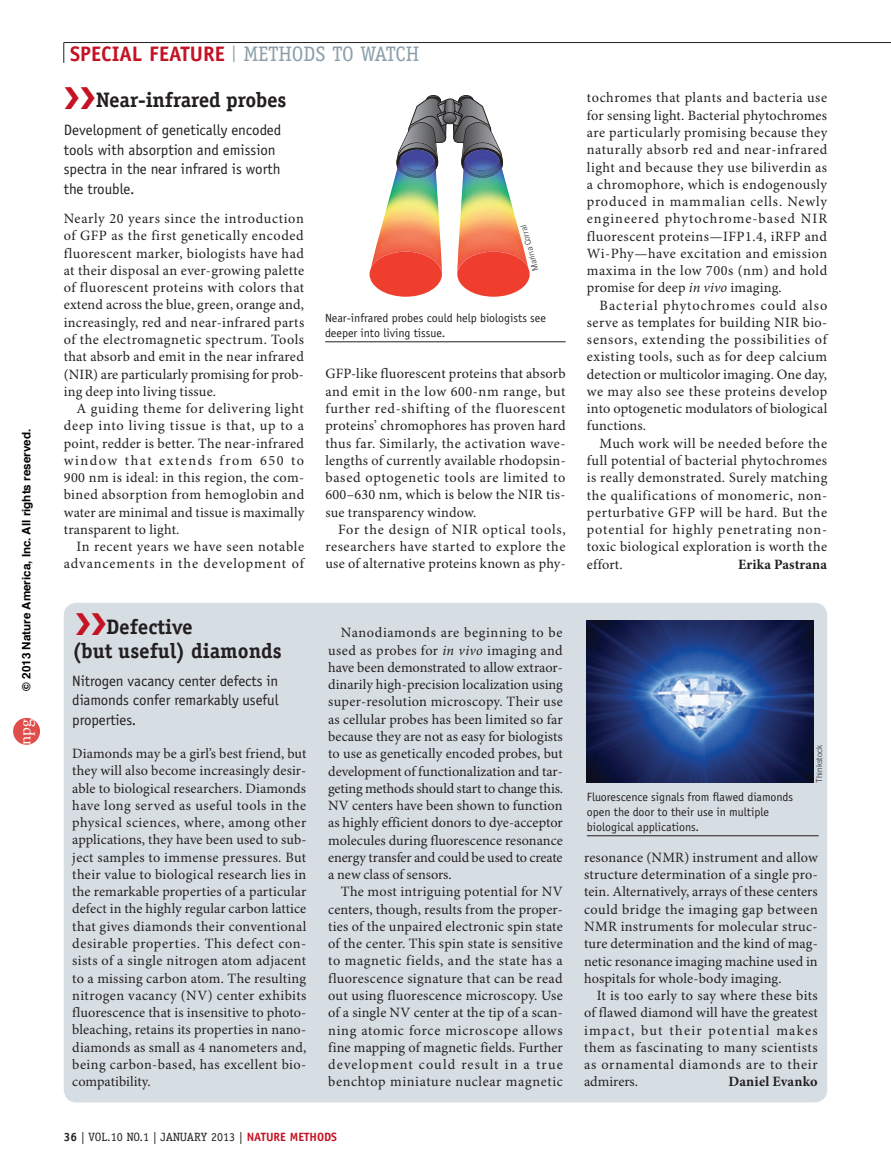
<style>
.page{position:relative;width:891px;height:1175px;background:#fff}
.page>*{position:absolute;margin:0;border:0;box-sizing:border-box;transform-origin:0 0}
.t1{font:700 21px/24px "Officina Serif Std";color:#231f20}
.t2{font:700 21px "Officina Sans Std";color:#c41324}
.t3{font:21px "Officina Serif Std";color:#8c9faa}
.t4{font:17.4px "Adobe Garamond Pro";color:#fff}
.t5{font:15px/19.5px "Officina Sans Std";color:#231f20}
.t6{font:14.25px/17.2px "Minion Pro";letter-spacing:.015em;color:#231f20;text-align:justify}
.t7{font:14.25px/17.2px "Minion Pro";letter-spacing:.05em;color:#231f20;text-align:right}
.t8{font:700 14.25px "Minion Pro";letter-spacing:.01em;color:#231f20}
.t9{font:12px/15px "Officina Sans Std";color:#231f20}
.t10{font:12px "Officina Serif Std";color:#231f20}
.t11{font:700 11.7px "Helvetica";color:#000}
.t12{font:300 8.25px "Trade Gothic LT Std";letter-spacing:-.005em;color:#231f20}
.s1{font-weight:400;font-size:16.5px;color:#8c9faa}
.s2{font-family:"Officina Serif Std";font-weight:400;color:#8c9faa}
.s3{color:#c41324}
.s4{font-style:italic}
.s5{font-family:"Officina Sans Std";font-weight:700}
.s6{font-family:"Officina Sans Std";font-weight:700;color:#c41324}
</style>
<div class="page">
<svg style="left:64px;top:43px;width:1px;height:20px"></svg>
<hr style="left:64px;top:42px;width:827px;height:1px;background:#231f20">
<div style="left:64px;top:603px;width:763px;height:499px;background:#d7dee3;border-radius:13px"></div>
<svg style="left:457px;top:267px;width:73px;height:30px"></svg>
<img style="left:457px;top:173px;width:71px;height:100px">
<img style="left:457px;top:252px;width:70px;height:20px">
<svg style="left:370px;top:268px;width:72px;height:29px"></svg>
<img style="left:371px;top:174px;width:71px;height:99px">
<svg style="left:396px;top:95px;width:107px;height:83px"></svg>
<img style="left:398px;top:149px;width:38px;height:29px">
<img style="left:372px;top:252px;width:70px;height:20px">
<img style="left:587px;top:620px;width:226px;height:163px">
<hr style="left:587px;top:835px;width:232px;height:1px;background:#231f20">
<hr style="left:325px;top:341px;width:241px;height:1px;background:#231f20">
<div style="left:13px;top:718px;width:27px;height:26px;background:#df4e4a;border-radius:50%"></div>
<p class="t11" style="left:17px;top:690px;width:263px;rotate:-90deg">© 2013 Nature America, Inc. All rights reserved.</p>
<p class="t4" style="left:14px;top:744px;width:28px;rotate:-90deg">npg</p>
<h1 class="t2" style="left:70px;top:41px;width:201px">SPECIAL FEATURE <span class="s1">|</span> <span class="s2">METHODS</span></h1>
<h1 class="t3" style="left:332px;top:42px;width:41px">TO WATCH</h1>
<h1 class="t1" style="left:64px;top:88px;width:224px"><span class="s3">❯❯</span>Near-infrared probes</h1>
<p class="t5" style="left:64px;top:120px;width:219px">Development of genetically encoded tools with absorption and emission spectra in the near infrared is worth the trouble.</p>
<p class="t6" style="left:64px;top:210px;width:242px">Nearly 20 years since the introduction of GFP as the first genetically encoded fluorescent marker, biologists have had at their disposal an ever-growing palette of fluorescent proteins with colors that extend across the blue, green, orange and, increasingly, red and near-infrared parts of the electromagnetic spectrum. Tools that absorb and emit in the near infrared (NIR) are particularly promising for prob&shy;ing deep into living tissue.</p>
<p class="t6" style="left:64px;top:400px;width:242px;text-indent:13px">A guiding theme for delivering light deep into living tissue is that, up to a point, redder is better. The near-infrared window that extends from 650 to 900 nm is ideal: in this region, the com&shy;bined absorption from hemoglobin and water are minimal and tissue is maximally transparent to light.</p>
<p class="t7" style="left:64px;top:538px;width:242px">In recent years we have seen notable advancements in the development of</p>
<h1 class="t1" style="left:72px;top:614px;width:211px"><span class="s3">❯❯</span>Defective<br>(but useful) diamonds</h1>
<p class="t5" style="left:72px;top:670px;width:208px;text-align:justify">Nitrogen vacancy center defects in diamonds confer remarkably useful properties.</p>
<p class="t6" style="left:72px;top:745px;width:236px">Diamonds may be a girl’s best friend, but they will also become increasingly desir&shy;able to biological researchers. Diamonds have long served as useful tools in the physical sciences, where, among other applications, they have been used to sub&shy;ject samples to immense pressures. But their value to biological research lies in the remarkable properties of a particular defect in the highly regular carbon lattice that gives diamonds their conventional desirable properties. This defect con&shy;sists of a single nitrogen atom adjacent to a missing carbon atom. The resulting nitrogen vacancy (NV) center exhibits fluorescence that is insensitive to photo&shy;bleaching, retains its properties in nano&shy;diamonds as small as 4 nanometers and, being carbon-based, has excellent bio&shy;compatibility.</p>
<p class="t12" style="left:531px;top:272px;width:48px;rotate:-105deg">Marina Corral</p>
<p class="t9" style="left:325px;top:311px;width:222px">Near-infrared probes could help biologists see deeper into living tissue.</p>
<p class="t6" style="left:325px;top:366px;width:242px">GFP-like fluorescent proteins that absorb and emit in the low 600-nm range, but further red-shifting of the fluorescent proteins’ chromophores has proven hard thus far. Similarly, the activation wave&shy;lengths of currently available rhodopsin&shy;based optogenetic tools are limited to 600–630 nm, which is below the NIR tis&shy;sue transparency window.</p>
<p class="t6" style="left:325px;top:521px;width:242px;text-indent:13px">For the design of NIR optical tools, researchers have started to explore the use of alternative proteins known as phy-</p>
<p class="t6" style="left:328px;top:625px;width:236px;text-indent:13px">Nanodiamonds are beginning to be used as probes for <span class="s4">in vivo</span> imaging and have been demonstrated to allow extraor&shy;dinarily high-precision localization using super-resolution microscopy. Their use as cellular probes has been limited so far because they are not as easy for biologists to use as genetically encoded probes, but development of functionalization and tar&shy;geting methods should start to change this.<br>NV centers have been shown to function as highly efficient donors to dye-acceptor molecules during fluorescence resonance energy transfer and could be used to create a new class of sensors.</p>
<p class="t6" style="left:328px;top:883px;width:236px;text-indent:13px">The most intriguing potential for NV centers, though, results from the proper&shy;ties of the unpaired electronic spin state of the center. This spin state is sensitive to magnetic fields, and the state has a fluorescence signature that can be read out using fluorescence microscopy. Use of a single NV center at the tip of a scan&shy;ning atomic force microscope allows fine mapping of magnetic fields. Further development could result in a true benchtop miniature nuclear magnetic</p>
<p class="t10" style="left:64px;top:1130px;width:275px"><span class="s5">36</span> | VOL.10 NO.1 | JANUARY 2013 | <span class="s6">NATURE METHODS</span></p>
<p class="t6" style="left:587px;top:90px;width:242px">tochromes that plants and bacteria use for sensing light. Bacterial phytochromes are particularly promising because they naturally absorb red and near-infrared light and because they use biliverdin as a chromophore, which is endogenously produced in mammalian cells. Newly engineered phytochrome-based NIR fluorescent proteins—IFP1.4, iRFP and Wi-Phy—have excitation and emission maxima in the low 700s (nm) and hold promise for deep <span class="s4">in vivo</span> imaging.</p>
<p class="t6" style="left:587px;top:297px;width:242px;text-indent:13px">Bacterial phytochromes could also serve as templates for building NIR bio&shy;sensors, extending the possibilities of existing tools, such as for deep calcium detection or multicolor imaging. One day, we may also see these proteins develop into optogenetic modulators of biological functions.</p>
<p class="t6" style="left:587px;top:435px;width:242px;text-indent:13px">Much work will be needed before the full potential of bacterial phytochromes is really demonstrated. Surely matching the qualifications of monomeric, non&shy;perturbative GFP will be hard. But the potential for highly penetrating non&shy;toxic biological exploration is worth the effort.</p>
<p class="t8" style="left:738px;top:555px;width:91px">Erika Pastrana</p>
<p class="t9" style="left:587px;top:789px;width:208px">Fluorescence signals from flawed diamonds open the door to their use in multiple biological applications.</p>
<p class="t12" style="left:814px;top:783px;width:39px;rotate:-90deg">Thinkstock</p>
<p class="t6" style="left:584px;top:849px;width:235px">resonance (NMR) instrument and allow structure determination of a single pro&shy;tein. Alternatively, arrays of these centers could bridge the imaging gap between NMR instruments for molecular struc&shy;ture determination and the kind of mag&shy;netic resonance imaging machine used in hospitals for whole-body imaging.</p>
<p class="t6" style="left:584px;top:987px;width:235px;text-indent:13px">It is too early to say where these bits of flawed diamond will have the greatest impact, but their potential makes them as fascinating to many scientists as ornamental diamonds are to their admirers.</p>
<p class="t8" style="left:728px;top:1073px;width:91px">Daniel Evanko</p>
</div>
